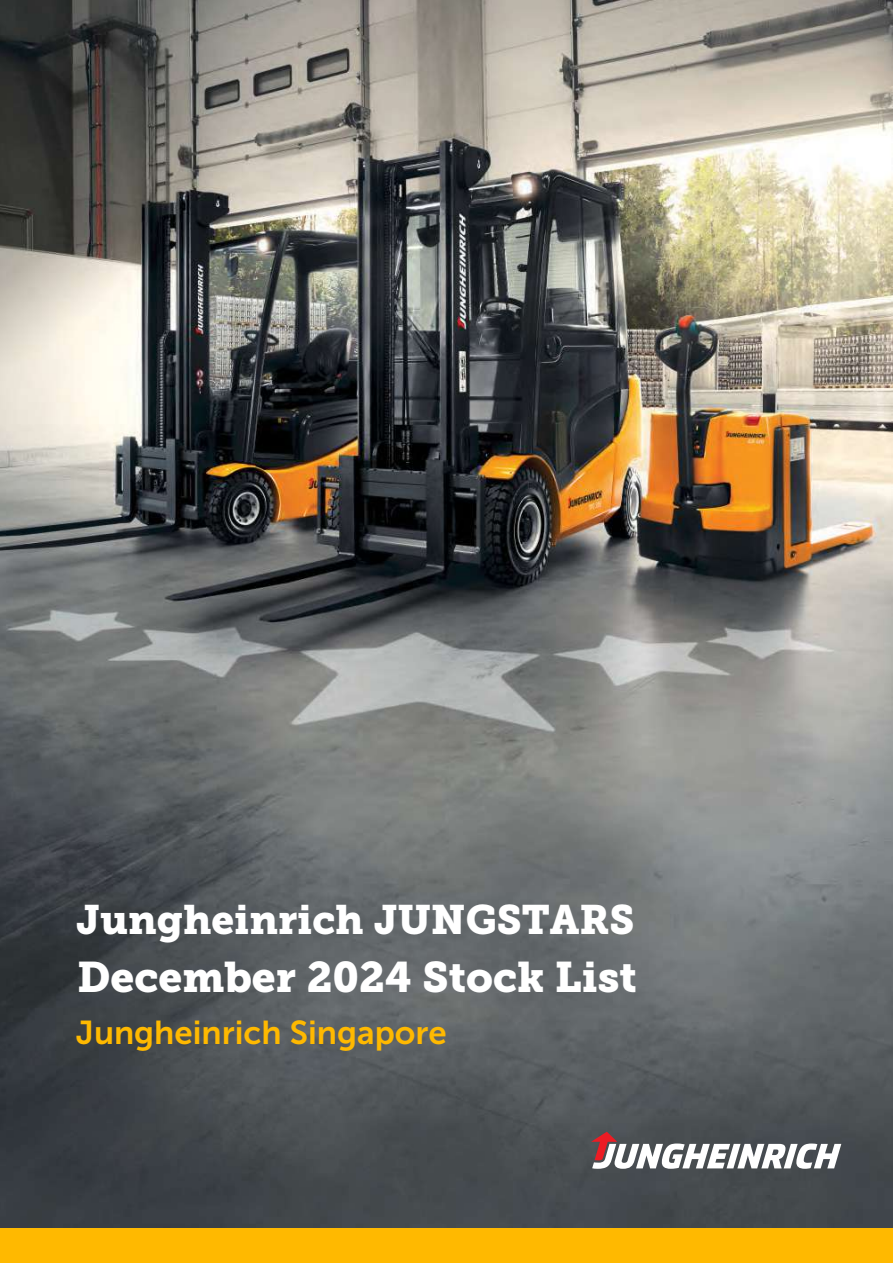
<style>
.page{position:relative;width:893px;height:1263px;background:#fff}
.page>*{position:absolute;margin:0;border:0;box-sizing:border-box;transform-origin:0 0}
.t1{font:42.45px "Museo JH Slab 900";color:#fff}
.t2{font:40.95px "Museo JH Slab 900";color:#fff}
.t3{font:33px "Museo JH Sans 700";color:#ffb900}
</style>
<div class="page">
<img style="left:0;top:0;width:893px;height:1228px">
<div style="left:0;top:1228px;width:893px;height:35px;background:#ffb900"></div>
<svg style="left:591px;top:1132px;width:250px;height:37px"></svg>
<p class="t2" style="left:77px;top:895px;width:560px">Jungheinrich JUNGSTARS</p>
<p class="t1" style="left:77px;top:952px;width:561px">December 2024 Stock List</p>
<p class="t3" style="left:76px;top:1015px;width:372px">Jungheinrich Singapore</p>
</div>
